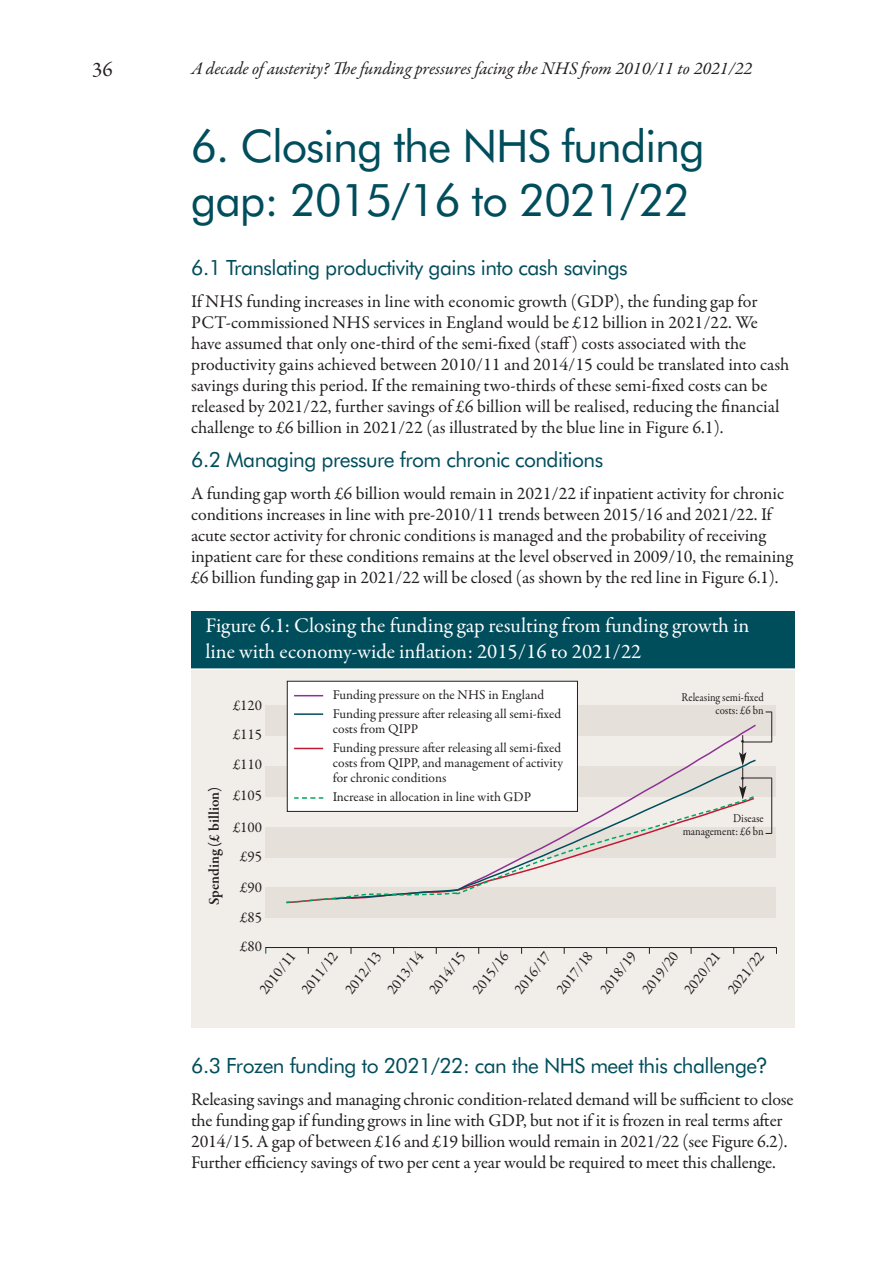
<style>
.page{position:relative;width:893px;height:1263px;background:#fff}
.page>*{position:absolute;margin:0;border:0;box-sizing:border-box;transform-origin:0 0}
.t1{font:45px/54px "Futura BT";letter-spacing:-.025em;color:#004d5c}
.t2{font:21px "Futura BT";letter-spacing:-.025em;color:#004d5c}
.t3{font:21px/26.2px "Garamond Premr Pro";color:#fff}
.t4{font:21px "Garamond Premr Pro";color:#231f20}
.t5{font:18px/21px "Garamond Premr Pro";letter-spacing:-.005em;color:#231f20}
.t6{font:italic 18px "Garamond Premr Pro";color:#231f20}
.t7{font:15px/30.3px "Garamond Premr Pro";color:#231f20;text-align:justify}
.t8{font:600 15px "Garamond Premr Pro";color:#231f20}
.t9{font:13.5px/19.2px "Garamond Premr Pro";color:#231f20}
.t10{font:12px/13.5px "Garamond Premr Pro";color:#231f20;text-align:right;scale:.9 1}
.t11{font:6px "Calibri";color:#231f20}
.s1{font-family:"Futura TS"}
</style>
<div class="page">
<div style="left:191px;top:663px;width:604px;height:365px;background:#f1ede9"></div>
<div style="left:266px;top:706px;width:510px;height:30px;background:#e5e0da"></div>
<div style="left:266px;top:766px;width:510px;height:31px;background:#e5e0da"></div>
<div style="left:266px;top:827px;width:510px;height:30px;background:#e5e0da"></div>
<div style="left:266px;top:888px;width:510px;height:30px;background:#e5e0da"></div>
<div style="left:191px;top:611px;width:604px;height:57px;background:#004d5c"></div>
<hr style="left:179px;top:668px;width:628px;height:2px;background:#fff">
<div style="left:287px;top:681px;width:290px;height:130px;background:#fff"></div>
<div style="left:287px;top:681px;width:291px;height:131px;border:1px solid #231f20"></div>
<hr style="left:294px;top:713px;width:29px;height:2px;background:#004d5c">
<svg style="left:294px;top:695px;width:29px;height:1px"></svg>
<hr style="left:265px;top:947px;width:511px;height:1px;background:#231f20">
<hr style="left:771px;top:712px;width:1px;height:30px;background:#231f20">
<svg style="left:286px;top:735px;width:486px;height:169px"></svg>
<p class="t4" style="left:92px;top:61px;width:22px">36</p>
<p class="t6" style="left:191px;top:62px;width:562px">A decade of austerity? The funding pressures facing the NHS from 2010/11 to 2021/22</p>
<h1 class="t1" style="left:191px;top:123px;width:515px">6. Closing the NHS funding gap: 2015/16 to 2021/22</h1>
<p class="t2" style="left:191px;top:259px;width:438px">6.1 Translating productivity gains into cash savings</p>
<p class="t5" style="left:191px;top:292px;width:600px">If NHS funding increases in line with economic growth (GDP), the funding gap for PCT-commissioned NHS services in England would be £12 billion in 2021/22. We have assumed that only one-third of the semi-fixed (staff) costs associated with the productivity gains achieved between 2010/11 and 2014/15 could be translated into cash savings during this period. If the remaining two-thirds of these semi-fixed costs can be released by 2021/22, further savings of £6 billion will be realised, reducing the financial challenge to £6 billion in 2021/22 (as illustrated by the blue line in Figure 6.1).</p>
<p class="t2" style="left:191px;top:451px;width:414px">6.2 Managing pressure from chronic conditions</p>
<p class="t5" style="left:191px;top:484px;width:603px">A funding gap worth £6 billion would remain in 2021/22 if inpatient activity for chronic conditions increases in line with pre-2010/11 trends between 2015/16 and 2021/22. If acute sector activity for chronic conditions is managed and the probability of receiving inpatient care for these conditions remains at the level observed in 2009/10, the remaining £6 billion funding gap in 2021/22 will be closed (as shown by the red line in Figure 6.1).</p>
<p class="t3" style="left:205px;top:614px;width:545px">Figure 6.1: Closing the funding gap resulting from funding growth in line with economy-wide inflation: 2015/16 to 2021/22</p>
<p class="t7" style="left:233px;top:692px;width:31px">£120 £115 £110 £105 £100</p>
<p class="t7" style="left:240px;top:843px;width:23px">£95 £90 £85 £80</p>
<p class="t9" style="left:333px;top:686px;width:230px">Funding pressure on the NHS in England<br>Funding pressure after releasing all semi-fixed</p>
<p class="t9" style="left:333px;top:720px;width:230px">costs from QIPP<br>Funding pressure after releasing all semi-fixed</p>
<p class="t9" style="left:333px;top:757px;width:232px;line-height:15px">costs from QIPP, and management of activity for chronic conditions</p>
<p class="t9" style="left:333px;top:789px;width:200px">Increase in allocation in line with GDP</p>
<p class="t10" style="left:681px;top:692px;width:93px">Releasing semi-fixed costs: £6 bn</p>
<p class="t11" style="left:741px;top:738px;width:5px">●</p>
<p class="t11" style="left:741px;top:774px;width:5px">●</p>
<p class="t8" style="left:208px;top:905px;width:120px;rotate:-90deg">Spending (£ billion)</p>
<p class="t10" style="left:683px;top:813px;width:91px">Disease management: £6 bn</p>
<p class="t7" style="left:252px;top:984px;width:51px;rotate:-52deg">2010/11</p>
<p class="t7" style="left:294px;top:984px;width:51px;rotate:-52deg">2011/12</p>
<p class="t7" style="left:337px;top:984px;width:51px;rotate:-52deg">2012/13</p>
<p class="t7" style="left:379px;top:984px;width:51px;rotate:-52deg">2013/14</p>
<p class="t7" style="left:421px;top:984px;width:51px;rotate:-52deg">2014/15</p>
<p class="t7" style="left:465px;top:984px;width:51px;rotate:-52deg">2015/16</p>
<p class="t7" style="left:507px;top:984px;width:51px;rotate:-52deg">2016/17</p>
<p class="t7" style="left:549px;top:984px;width:51px;rotate:-52deg">2017/18</p>
<p class="t7" style="left:592px;top:984px;width:51px;rotate:-52deg">2018/19</p>
<p class="t7" style="left:634px;top:984px;width:51px;rotate:-52deg">2019/20</p>
<p class="t7" style="left:676px;top:984px;width:51px;rotate:-52deg">2020/21</p>
<p class="t7" style="left:720px;top:984px;width:51px;rotate:-52deg">2021/22</p>
<p class="t2" style="left:191px;top:1057px;width:577px">6.3 Frozen funding to 2021/22: can the NHS meet this challenge<span class="s1">?</span></p>
<p class="t5" style="left:191px;top:1090px;width:604px">Releasing savings and managing chronic condition-related demand will be sufficient to close the funding gap if funding grows in line with GDP, but not if it is frozen in real terms after 2014/15. A gap of between £16 and £19 billion would remain in 2021/22 (see Figure 6.2).<br>Further efficiency savings of two per cent a year would be required to meet this challenge.</p>
</div>
